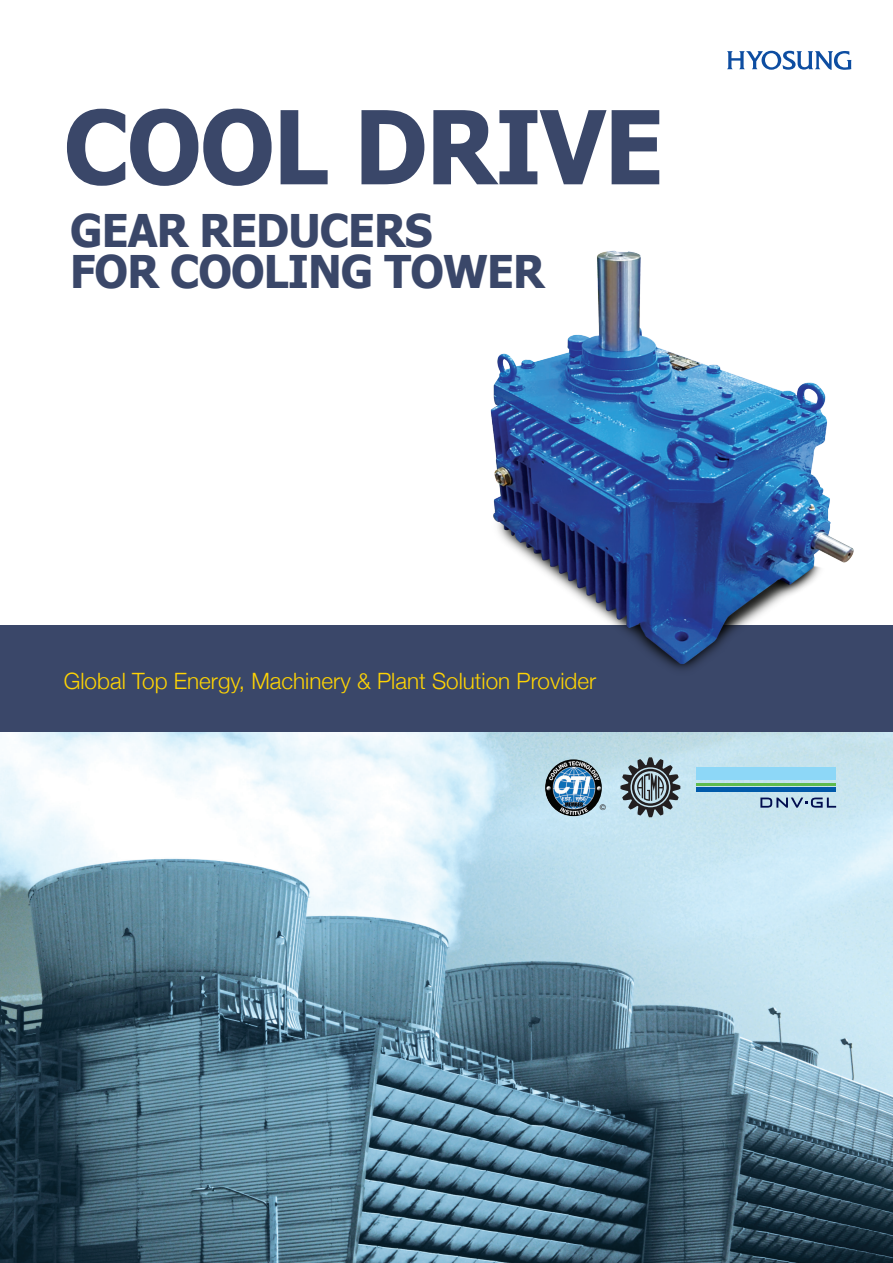
<style>
.page{position:relative;width:893px;height:1263px;background:#fff}
.page>*{position:absolute;margin:0;border:0;box-sizing:border-box;transform-origin:0 0}
.t1{font:700 102px "Tahoma";letter-spacing:-.015em;color:#3a4769;scale:.95 1}
.t2{font:700 45px/40.5px "Tahoma";letter-spacing:-.02em;color:#3a4769}
.t3{font:300 22.5px "Helvetica Neue";color:#fed304}
.t4{font:7.8px "Helvetica Neue";color:#231f20}
</style>
<div class="page">
<img style="left:0;top:731px;width:893px;height:532px">
<div style="left:0;top:625px;width:893px;height:106px;background:#3a4769"></div>
<svg style="left:620px;top:757px;width:60px;height:60px;background:#7d8d95"></svg>
<img style="left:545px;top:759px;width:57px;height:57px;border-radius:28px">
<img style="left:490px;top:250px;width:364px;height:420px">
<div style="left:696px;top:767px;width:140px;height:12px;background:#8dd7f7"></div>
<hr style="left:696px;top:783px;width:140px;height:2px;background:#5fbb4e">
<hr style="left:696px;top:787px;width:140px;height:4px;background:#015aaa">
<svg style="left:760px;top:797px;width:76px;height:11px"></svg>
<svg style="left:727px;top:51px;width:124px;height:19px"></svg>
<h1 class="t1" style="left:64px;top:76px;width:633px">COOL DRIVE</h1>
<h2 class="t2" style="left:70px;top:208px;width:476px">GEAR REDUCERS<br>FOR COOLING TOWER</h2>
<p class="t3" style="left:64px;top:663px;width:534px">Global Top Energy, Machinery &amp; Plant Solution Provider</p>
<p class="t4" style="left:600px;top:802px;width:8px">©</p>
</div>
